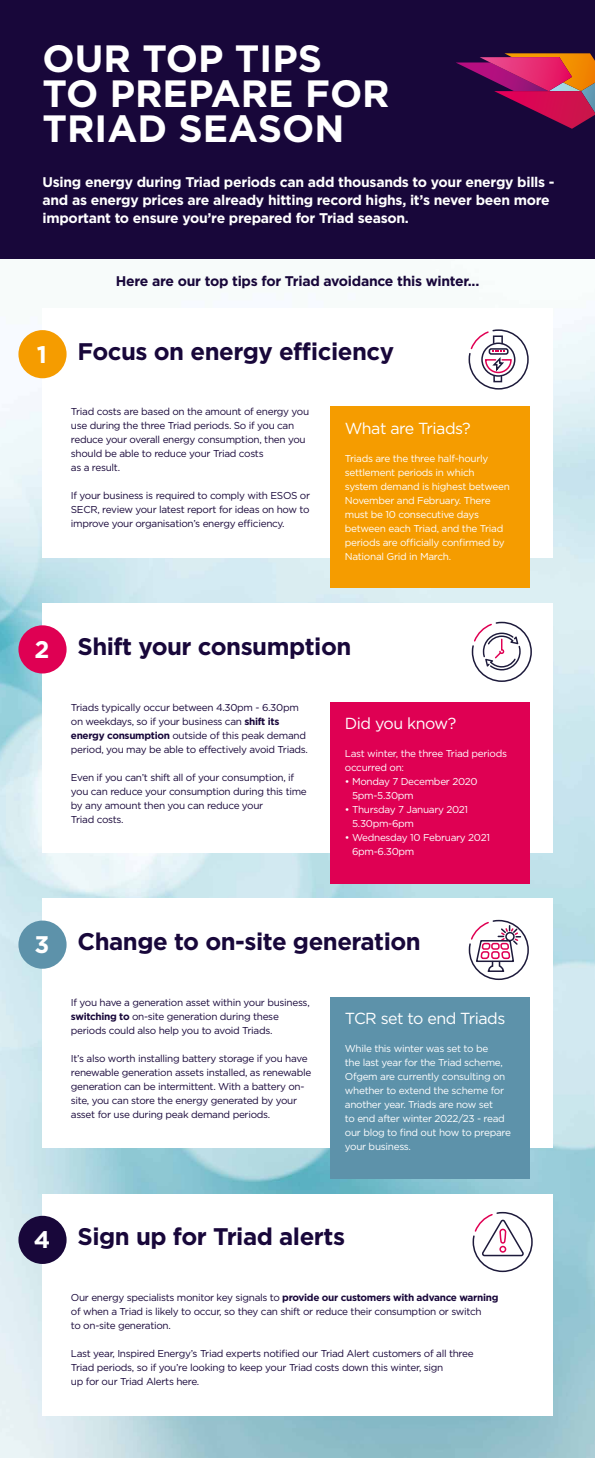
<style>
.page{position:relative;width:595px;height:1458px;background:#fff}
.page>*{position:absolute;margin:0;border:0;box-sizing:border-box;transform-origin:0 0}
.t1{font:700 38px/35px "Gotham";color:#fff}
.t2{font:700 24px "Gotham";letter-spacing:-.02em;color:#18073a}
.t3{font:700 24px "Gotham";color:#fff}
.t4{font:16px "Gotham";letter-spacing:-.03em;color:#fff}
.t5{font:700 14px/18px "Gotham";letter-spacing:-.02em;color:#fff}
.t6{font:700 14px "Gotham";letter-spacing:-.02em;color:#18073a}
.t7{font:10px/14px "Gotham";letter-spacing:-.03em;color:#18073a}
.t8{font:10px/14px "Gotham";letter-spacing:-.03em;color:#fff}
.s1{font-weight:700}
</style>
<div class="page">
<img style="left:0;top:258px;width:595px;height:1199px">
<div style="left:0;top:0;width:595px;height:258px;background:#18073a"></div>
<svg style="left:456px;top:53px;width:139px;height:76px"></svg>
<div style="left:43px;top:308px;width:510px;height:249px;background:#fff"></div>
<div style="left:43px;top:603px;width:510px;height:250px;background:#fff"></div>
<div style="left:43px;top:898px;width:510px;height:250px;background:#fff"></div>
<div style="left:43px;top:1193px;width:510px;height:221px;background:#fff"></div>
<div style="left:331px;top:407px;width:199px;height:181px;background:#f59c00"></div>
<div style="left:331px;top:702px;width:199px;height:181px;background:#df0053"></div>
<div style="left:331px;top:997px;width:199px;height:181px;background:#5d92aa"></div>
<div style="left:18px;top:330px;width:49px;height:48px;background:#f59c00;border-radius:50%"></div>
<div style="left:18px;top:625px;width:49px;height:48px;background:#df0053;border-radius:50%"></div>
<div style="left:18px;top:920px;width:49px;height:48px;background:#5d92aa;border-radius:50%"></div>
<div style="left:18px;top:1215px;width:49px;height:48px;background:#18073a;border-radius:50%"></div>
<svg style="left:468px;top:329px;width:61px;height:61px"></svg>
<svg style="left:471px;top:621px;width:61px;height:61px"></svg>
<svg style="left:468px;top:919px;width:61px;height:61px"></svg>
<svg style="left:472px;top:1211px;width:61px;height:61px"></svg>
<h1 class="t1" style="left:43px;top:41px;width:349px">OUR TOP TIPS<br>TO PREPARE FOR<br>TRIAD SEASON</h1>
<h3 class="t5" style="left:43px;top:173px;width:514px">Using energy during Triad periods can add thousands to your energy bills - and as energy prices are already hitting record highs, it’s never been more important to ensure you’re prepared for Triad season.</h3>
<h2 class="t3" style="left:37px;top:339px;width:12px">1</h2>
<h3 class="t6" style="left:116px;top:272px;width:365px">Here are our top tips for Triad avoidance this winter...</h3>
<h2 class="t2" style="left:77px;top:336px;width:318px">Focus on energy efficiency</h2>
<p class="t7" style="left:71px;top:404px;width:240px">Triad costs are based on the amount of energy you use during the three Triad periods. So if you can reduce your overall energy consumption, then you should be able to reduce your Triad costs<br>as a result.</p>
<p class="t7" style="left:71px;top:488px;width:241px;text-align:justify">If your business is required to comply with ESOS or SECR, review your latest report for ideas on how to improve your organisation’s energy efficiency.</p>
<h3 class="t4" style="left:345px;top:418px;width:127px">What are Triads?</h3>
<p class="t8" style="left:345px;top:451px;width:167px">Triads are the three half-hourly settlement periods in which system demand is highest between<br>November and February. There must be 10 consecutive days between each Triad, and the Triad periods are officially confirmed by<br>National Grid in March.</p>
<h2 class="t3" style="left:34px;top:634px;width:16px">2</h2>
<h2 class="t2" style="left:77px;top:631px;width:275px">Shift your consumption</h2>
<p class="t7" style="left:71px;top:699px;width:239px">Triads typically occur between 4.30pm - 6.30pm on weekdays, so if your business can <span class="s1">shift its energy consumption</span> outside of this peak demand period, you may be able to effectively avoid Triads.</p>
<p class="t7" style="left:71px;top:769px;width:238px">Even if you can’t shift all of your consumption, if you can reduce your consumption during this time by any amount then you can reduce your<br>Triad costs.</p>
<h3 class="t4" style="left:345px;top:713px;width:113px">Did you know?</h3>
<p class="t8" style="left:345px;top:746px;width:164px">Last winter, the three Triad periods occurred on:</p>
<p class="t8" style="left:352px;top:774px;width:127px;text-indent:-7px">• Monday 7 December 2020<br>5pm-5.30pm</p>
<p class="t8" style="left:352px;top:802px;width:118px;text-indent:-7px">• Thursday 7 January 2021<br>5.30pm-6pm</p>
<p class="t8" style="left:352px;top:830px;width:139px;text-indent:-7px">• Wednesday 10 February 2021<br>6pm-6.30pm</p>
<h2 class="t3" style="left:35px;top:929px;width:16px">3</h2>
<h2 class="t2" style="left:77px;top:926px;width:345px">Change to on-site generation</h2>
<p class="t7" style="left:71px;top:994px;width:240px">If you have a generation asset within your business, <span class="s1">switching to</span> on-site generation during these periods could also help you to avoid Triads.</p>
<p class="t7" style="left:71px;top:1050px;width:242px">It’s also worth installing battery storage if you have renewable generation assets installed, as renewable generation can be intermittent. With a battery on&shy;site, you can store the energy generated by your asset for use during peak demand periods.</p>
<h3 class="t4" style="left:345px;top:1008px;width:162px">TCR set to end Triads</h3>
<p class="t8" style="left:345px;top:1041px;width:168px">While this winter was set to be<br>the last year for the Triad scheme,<br>Ofgem are currently consulting on whether to extend the scheme for another year. Triads are now set<br>to end after winter 2022/23 - read our blog to find out how to prepare your business.</p>
<h2 class="t3" style="left:34px;top:1224px;width:18px">4</h2>
<h2 class="t2" style="left:77px;top:1221px;width:269px">Sign up for Triad alerts</h2>
<p class="t7" style="left:71px;top:1290px;width:429px">Our energy specialists monitor key signals to <span class="s1">provide our customers with advance warning </span>of when a Triad is likely to occur, so they can shift or reduce their consumption or switch<br>to on-site generation.</p>
<p class="t7" style="left:71px;top:1346px;width:404px">Last year, Inspired Energy’s Triad experts notified our Triad Alert customers of all three<br>Triad periods, so if you’re looking to keep your Triad costs down this winter, sign<br>up for our Triad Alerts here.</p>
</div>
